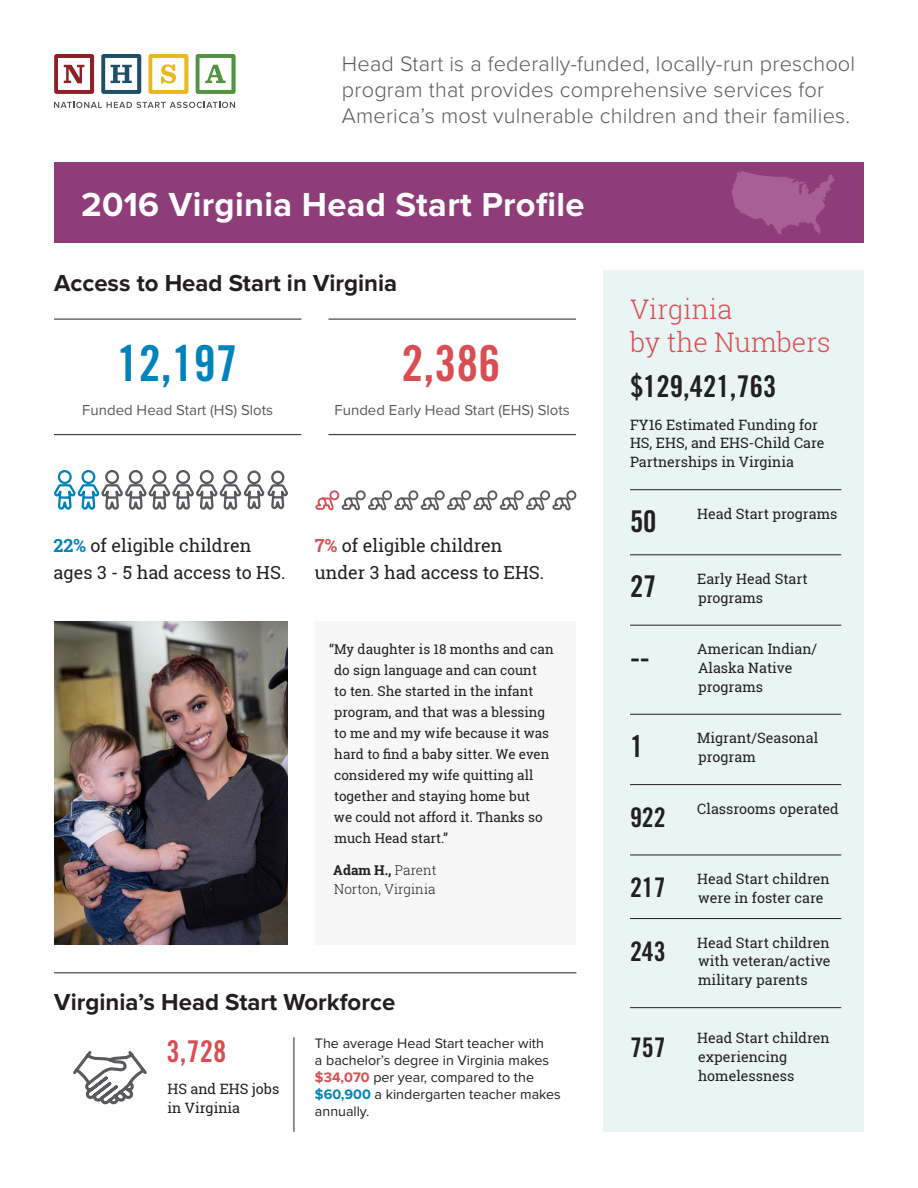
<style>
.page{position:relative;width:918px;height:1188px;background:#fff}
.page>*{position:absolute;margin:0;border:0;box-sizing:border-box;transform-origin:0 0}
.Stat_-_Large_-_Red{font:49.5px "Trade Gothic LT Bold Cond Twenty";color:#0082bb}
.Stat_-_Large_-_Red-2{font:49.5px "Trade Gothic LT Bold Cond Twenty";color:#d94e53}
.Page_Title{font:700 34.5px "Proxima Nova";letter-spacing:.01em;color:#fff}
.Box_Numbers_-_Large{font:30px "Trade Gothic LT Bold Cond Twenty";color:#231f20}
.Box_Caption_-_Black{font:30px "Trade Gothic Bold Cond Twenty";color:#231f20}
.Box_Numbers_-_Large-2{font:30px "Trade Gothic LT Bold Cond Twenty";color:#d94e53}
.Box_Title_-_Red{font:300 27px/33px "Roboto Slab";color:#d94e53}
.Box_Caption_-_Black-2{font:27px "Trade Gothic Bold Cond Twenty";color:#231f20}
.Black_Line{font:27px "Trade Gothic Bold Cond Twenty";color:#231f20}
.Section_Article_Titl{font:700 24px "Proxima Nova";color:#231f20}
.Mission_Statement{font:300 21.75px/26.1px "Proxima Nova";letter-spacing:.01em;color:#595a5d}
.Box_Caption_-_Black-3{font:18px/27px "Roboto Slab";color:#231f20}
.Stat_Subtitle{font:15px "Proxima Nova";color:#595a5d}
.Box_Caption_-_Black-4{font:14.25px/18.8px "Roboto Slab";color:#231f20}
.Section_Article_Titl-2{font:14.25px/17.1px "Proxima Nova";color:#231f20}
.Black_Line-2{font:14.25px/18.8px "Roboto Slab";color:#231f20}
.Box_Caption_-_Black-5{font:13.5px/21px "Roboto Slab";color:#231f20}
.Box_Caption_-_Black-6{font:300 13.5px/18.8px "Roboto Slab";color:#231f20}
.s1{font-weight:700;color:#0082bb}
.s2{font-weight:700;color:#d94e53}
.s3{font-weight:700}
</style>
<div class="page">
<div style="left:54px;top:162px;width:810px;height:81px;background:#8e3d78"></div>
<div style="left:603px;top:270px;width:261px;height:862px;background:#e8f5f4"></div>
<svg style="left:55px;top:470px;width:233px;height:40px"></svg>
<svg style="left:315px;top:490px;width:262px;height:21px"></svg>
<hr style="left:630px;top:489px;width:211px;height:1px;background:#231f20">
<hr style="left:630px;top:555px;width:211px;height:1px;background:#231f20">
<hr style="left:630px;top:625px;width:211px;height:1px;background:#231f20">
<hr style="left:630px;top:714px;width:211px;height:1px;background:#231f20">
<hr style="left:630px;top:784px;width:211px;height:1px;background:#231f20">
<hr style="left:630px;top:855px;width:211px;height:1px;background:#231f20">
<hr style="left:630px;top:918px;width:211px;height:1px;background:#231f20">
<hr style="left:630px;top:1007px;width:211px;height:1px;background:#231f20">
<div style="left:315px;top:621px;width:261px;height:324px;background:#f7f7f7"></div>
<hr style="left:54px;top:319px;width:247px;height:1px;background:#231f20">
<hr style="left:54px;top:434px;width:247px;height:1px;background:#231f20">
<hr style="left:329px;top:319px;width:247px;height:1px;background:#231f20">
<hr style="left:329px;top:434px;width:247px;height:1px;background:#231f20">
<svg style="left:73px;top:1051px;width:74px;height:54px"></svg>
<hr style="left:54px;top:973px;width:522px;height:1px;background:#231f20">
<hr style="left:294px;top:1037px;width:1px;height:95px;background:#231f20">
<svg style="left:732px;top:171px;width:103px;height:63px"></svg>
<img style="left:54px;top:621px;width:234px;height:324px">
<svg style="left:54px;top:102px;width:181px;height:6px"></svg>
<svg style="left:54px;top:54px;width:40px;height:40px"></svg>
<svg style="left:101px;top:54px;width:40px;height:40px"></svg>
<svg style="left:148px;top:54px;width:40px;height:40px"></svg>
<svg style="left:196px;top:54px;width:40px;height:40px"></svg>
<p class="Mission_Statement" style="left:342px;top:51px;width:515px">Head Start is a federally-funded, locally-run preschool program that provides comprehensive services for<br>America’s most vulnerable children and their families.</p>
<p class="Page_Title" style="left:81px;top:184px;width:505px">2016 Virginia Head Start Profile</p>
<p class="Section_Article_Titl" style="left:54px;top:269px;width:345px">Access to Head Start in Virginia</p>
<p class="Stat_-_Large_-_Red" style="left:117px;top:333px;width:122px">12,197</p>
<p class="Stat_Subtitle" style="left:82px;top:401px;width:192px">Funded Head Start (HS) Slots</p>
<p class="Stat_-_Large_-_Red-2" style="left:402px;top:333px;width:100px">2,386</p>
<p class="Stat_Subtitle" style="left:335px;top:401px;width:237px">Funded Early Head Start (EHS) Slots</p>
<p class="Box_Caption_-_Black-3" style="left:54px;top:532px;width:233px"><span class="s1">22%</span> of eligible children ages 3 - 5 had access to HS.</p>
<p class="Box_Caption_-_Black-3" style="left:315px;top:532px;width:231px"><span class="s2">7%</span> of eligible children under 3 had access to EHS.</p>
<p class="Box_Caption_-_Black-5" style="left:334px;top:638px;width:221px;text-indent:-5px">“My daughter is 18 months and can do sign language and can count<br>to ten. She started in the infant program, and that was a blessing to me and my wife because it was hard to find a baby sitter. We even considered my wife quitting all together and staying home but<br>we could not afford it. Thanks so much Head start.”</p>
<p class="Box_Caption_-_Black-6" style="left:333px;top:860px;width:105px"><span class="s3">Adam H.,</span> Parent<br>Norton, Virginia</p>
<p class="Section_Article_Titl" style="left:54px;top:988px;width:342px">Virginia’s Head Start Workforce</p>
<p class="Section_Article_Titl-2" style="left:315px;top:1035px;width:247px">The average Head Start teacher with<br>a bachelor’s degree in Virginia makes <span class="s2">$34,070</span> per year, compared to the <span class="s1">$60,900</span> a kindergarten teacher makes annually.</p>
<p class="Box_Numbers_-_Large-2" style="left:167px;top:1033px;width:61px">3,728</p>
<p class="Box_Caption_-_Black-4" style="left:167px;top:1080px;width:113px">HS and EHS jobs in Virginia</p>
<p class="Box_Title_-_Red" style="left:630px;top:292px;width:202px">Virginia<br>by the Numbers</p>
<p class="Box_Numbers_-_Large" style="left:630px;top:368px;width:148px">$129,421,763</p>
<p class="Box_Caption_-_Black-4" style="left:630px;top:415px;width:196px">FY16 Estimated Funding for<br>HS, EHS, and EHS-Child Care<br>Partnerships in Virginia</p>
<p class="Box_Caption_-_Black" style="left:630px;top:503px;width:28px">50</p>
<p class="Box_Caption_-_Black-4" style="left:697px;top:504px;width:142px">Head Start programs</p>
<p class="Box_Caption_-_Black" style="left:630px;top:568px;width:28px">27</p>
<p class="Box_Caption_-_Black-4" style="left:697px;top:569px;width:112px">Early Head Start programs</p>
<p class="Box_Caption_-_Black" style="left:630px;top:639px;width:21px">--</p>
<p class="Box_Caption_-_Black-4" style="left:697px;top:639px;width:122px">American Indian/<br>Alaska Native programs</p>
<p class="Box_Caption_-_Black" style="left:630px;top:728px;width:15px">1</p>
<p class="Box_Caption_-_Black-4" style="left:697px;top:729px;width:122px">Migrant/Seasonal program</p>
<p class="Box_Caption_-_Black-2" style="left:630px;top:801px;width:37px">922</p>
<p class="Box_Caption_-_Black-4" style="left:697px;top:799px;width:143px">Classrooms operated</p>
<p class="Black_Line" style="left:630px;top:871px;width:37px">217</p>
<p class="Black_Line-2" style="left:697px;top:869px;width:134px">Head Start children were in foster care</p>
<p class="Box_Caption_-_Black-2" style="left:630px;top:935px;width:37px">243</p>
<p class="Box_Caption_-_Black-4" style="left:697px;top:933px;width:135px;text-align:justify">Head Start children with veteran/active military parents</p>
<p class="Box_Caption_-_Black-2" style="left:630px;top:1031px;width:37px">757</p>
<p class="Box_Caption_-_Black-4" style="left:697px;top:1029px;width:134px">Head Start children experiencing homelessness</p>
</div>
